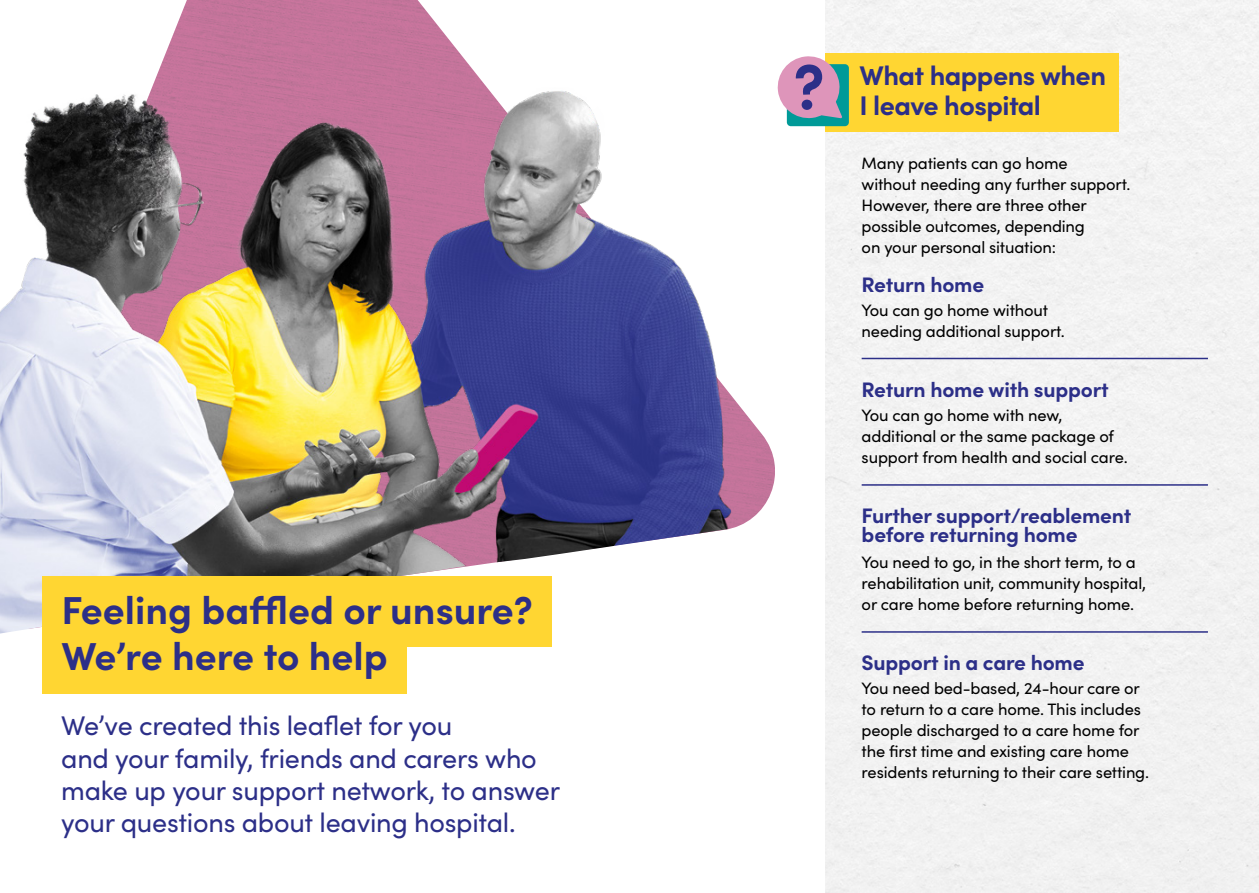
<style>
.page{position:relative;width:1259px;height:893px;background:#fff}
.page>*{position:absolute;margin:0;border:0;box-sizing:border-box;transform-origin:0 0}
.t1{font:700 39px/46.5px "Sofia Pro";color:#2c2f88}
.t2{font:27px/32.4px "Sofia Pro";letter-spacing:-.01em;color:#2c2f88}
.t3{font:700 27px/30px "Sofia Pro";letter-spacing:-.02em;color:#2c2f88}
.t4{font:700 21px/19.5px "Sofia Pro";letter-spacing:-.01em;color:#2c2f88}
.t5{font:16.5px/21px "Sofia Pro";letter-spacing:-.01em;color:#000}
</style>
<div class="page">
<img style="left:152px;top:0;width:637px;height:526px">
<div style="left:825px;top:0;width:434px;height:893px;background:#f2f2f2"></div>
<img style="left:0;top:87px;width:738px;height:546px">
<div style="left:825px;top:53px;width:294px;height:78px;background:#ffd632"></div>
<hr style="left:861px;top:358px;width:347px;height:1px;background:#2c2f88">
<hr style="left:861px;top:484px;width:347px;height:2px;background:#2c2f88">
<hr style="left:861px;top:631px;width:347px;height:2px;background:#2c2f88">
<div style="left:787px;top:64px;width:62px;height:62px;background:#009a98;border-radius:4px"></div>
<svg style="left:776px;top:55px;width:66px;height:65px"></svg>
<div style="left:42px;top:576px;width:510px;height:71px;background:#ffd632"></div>
<div style="left:42px;top:623px;width:365px;height:71px;background:#ffd632"></div>
<h1 class="t1" style="left:61px;top:584px;width:473px">Feeling baffled or unsure?<br>We’re here to help</h1>
<h2 class="t2" style="left:61px;top:708px;width:500px">We’ve created this leaflet for you<br>and your family, friends and carers who make up your support network, to answer your questions about leaving hospital.</h2>
<h2 class="t3" style="left:859px;top:58px;width:248px">What happens when<br>I leave hospital</h2>
<p class="t5" style="left:861px;top:151px;width:270px">Many patients can go home<br>without needing any further support.<br>However, there are three other possible outcomes, depending<br>on your personal situation:</p>
<p class="t4" style="left:861px;top:273px;width:124px">Return home</p>
<p class="t5" style="left:861px;top:298px;width:205px">You can go home without needing additional support.</p>
<p class="t4" style="left:861px;top:378px;width:248px">Return home with support</p>
<p class="t5" style="left:861px;top:403px;width:268px">You can go home with new, additional or the same package of support from health and social care.</p>
<p class="t4" style="left:861px;top:504px;width:271px">Further support/reablement before returning home</p>
<p class="t5" style="left:861px;top:550px;width:286px">You need to go, in the short term, to a rehabilitation unit, community hospital, or care home before returning home.</p>
<p class="t4" style="left:861px;top:651px;width:224px">Support in a care home</p>
<p class="t5" style="left:861px;top:676px;width:289px">You need bed-based, 24-hour care or to return to a care home. This includes people discharged to a care home for the first time and existing care home residents returning to their care setting.</p>
</div>
